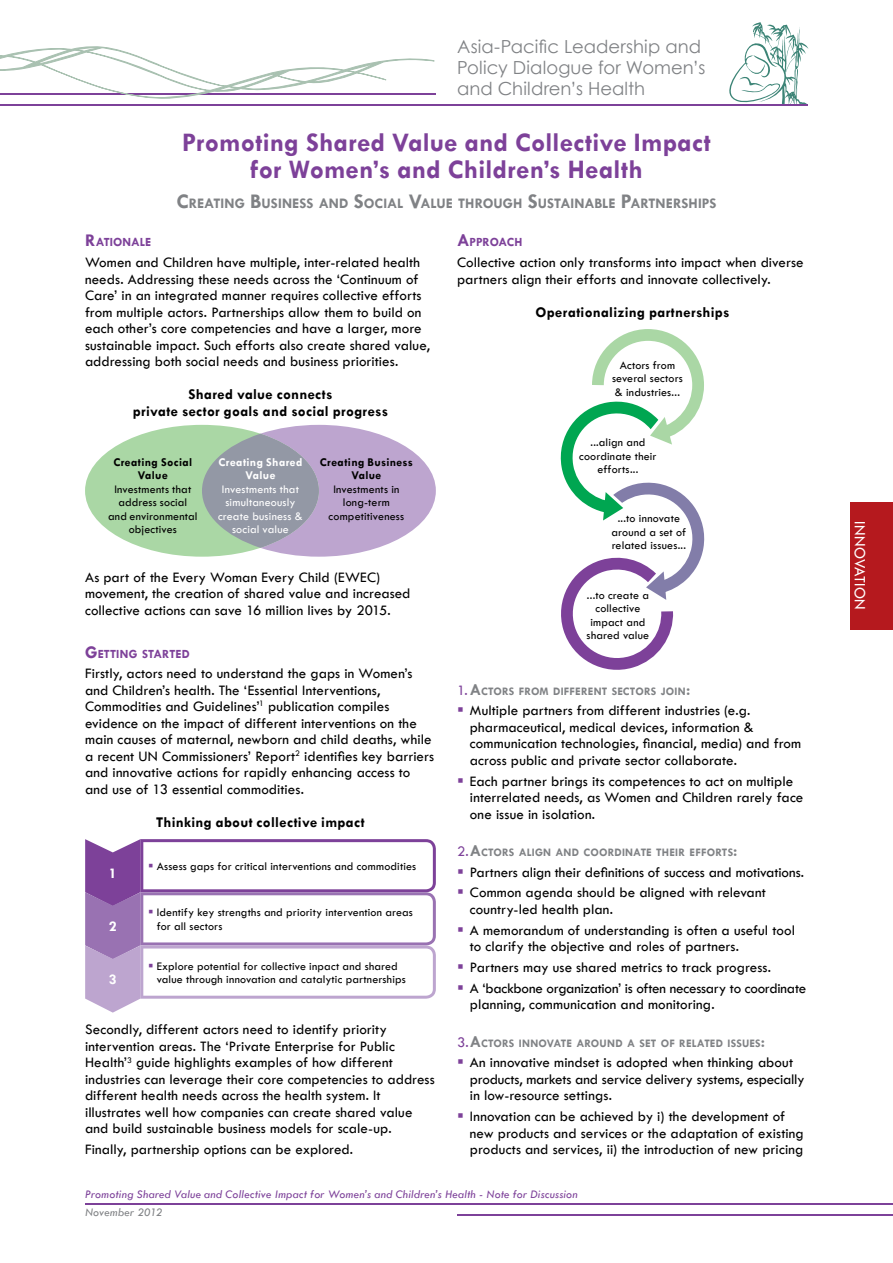
<style>
.page{position:relative;width:893px;height:1263px;background:#fff}
.page>*{position:absolute;margin:0;border:0;box-sizing:border-box;transform-origin:0 0}
.t1{font:700 27px/27px "Tw Cen";letter-spacing:.01em;color:#7d4199;text-align:center}
.t2{font:18px/21px "Century Gothic";letter-spacing:.005em;color:#808285}
.t3{font:16.5px "Tw Cen";letter-spacing:.02em;color:#fff;scale:.95 1}
.t4{font:15px/16.5px "Tw Cen";letter-spacing:.005em;color:#000}
.t5{font:700 15px/16.5px "Tw Cen";letter-spacing:.02em;color:#000;text-align:center}
.t6{font:700 15px "Tw Cen";color:#fff}
.t7{font:700 14.7px "Tw Cen";letter-spacing:-.005em;color:#808285}
.t8{font:700 12.6px "Tw Cen";color:#7d4199}
.t9{font:700 12.6px "Tw Cen";letter-spacing:-.02em;color:#7d4199}
.t10{font:12px/13.5px "Tw Cen";letter-spacing:.01em;color:#000;text-align:center}
.t11{font:italic 12px "Tw Cen";letter-spacing:.015em;color:#7d4199}
.t12{font:12px/13.5px "Tw Cen";letter-spacing:.015em;color:#fff;text-align:center}
.t13{font:700 12px/13.5px "Tw Cen";letter-spacing:.03em;color:#000;text-align:center}
.t14{font:700 12px/13.5px "Tw Cen";letter-spacing:.03em;color:#fff;text-align:center}
.t15{font:italic 12px "Tw Cen";letter-spacing:.015em;color:#808285}
.t16{font:700 11.55px "Tw Cen";letter-spacing:.01em;color:#808285}
.s1{font-size:21px}
.s2{font-size:18px}
.s3{font-weight:400;font-size:15px;color:#7d4199}
.s4{font-size:16.5px}
.s5{color:#7d4199}
</style>
<div class="page">
<svg style="left:729px;top:22px;width:79px;height:82px"></svg>
<hr style="left:85px;top:1203px;width:808px;height:2px;background:#7d4199">
<hr style="left:457px;top:1214px;width:436px;height:1px;background:#7d4199">
<hr style="left:0;top:104px;width:808px;height:2px;background:#7d4199">
<hr style="left:0;top:94px;width:436px;height:1px;background:#7d4199">
<svg style="left:0;top:46px;width:435px;height:53px"></svg>
<div style="left:850px;top:502px;width:43px;height:127px;background:#b5191e"></div>
<svg style="left:85px;top:839px;width:351px;height:173px"></svg>
<div style="left:85px;top:425px;width:234px;height:132px;background:#aad7a5;border-radius:50%"></div>
<svg style="left:260px;top:425px;width:176px;height:132px"></svg>
<div style="left:202px;top:434px;width:117px;height:114px;background:#9398a5;border-radius:50%"></div>
<svg style="left:561px;top:329px;width:143px;height:341px"></svg>
<p class="t2" style="left:457px;top:36px;width:250px">Asia-Pacific Leadership and<br>Policy Dialogue for Women’s and Children’s Health</p>
<h1 class="t1" style="left:182px;top:128px;width:530px">Promoting Shared Value and Collective Impact for Women’s and Children’s Health</h1>
<p class="t7" style="left:176px;top:194px;width:542px"><span class="s1">C</span>REATING <span class="s1">B</span>USINESS AND <span class="s1">S</span>OCIAL <span class="s1">V</span>ALUE THROUGH <span class="s1">S</span>USTAINABLE <span class="s1">P</span>ARTNERSHIPS</p>
<p class="t8" style="left:85px;top:235px;width:68px"><span class="s2">R</span>ATIONALE</p>
<p class="t4" style="left:85px;top:254px;width:346px">Women and Children have multiple, inter-related health needs. Addressing these needs across the ‘Continuum of Care’ in an integrated manner requires collective efforts from multiple actors. Partnerships allow them to build on each other’s core competencies and have a larger, more sustainable impact. Such efforts also create shared value, addressing both social needs and business priorities.</p>
<p class="t5" style="left:133px;top:386px;width:257px">Shared value connects<br>private sector goals and social progress</p>
<p class="t13" style="left:113px;top:455px;width:80px">Creating Social<br>Value</p>
<p class="t10" style="left:108px;top:482px;width:91px">Investments that address social and environmental objectives</p>
<p class="t14" style="left:218px;top:455px;width:86px">Creating Shared<br>Value</p>
<p class="t12" style="left:218px;top:482px;width:86px">Investments that simultaneously create business &amp; social value</p>
<p class="t13" style="left:320px;top:455px;width:95px">Creating Business<br>Value</p>
<p class="t10" style="left:329px;top:482px;width:77px">Investments in long-term competitiveness</p>
<p class="t9" style="left:457px;top:235px;width:67px"><span class="s2">A</span>PPROACH</p>
<p class="t4" style="left:457px;top:254px;width:348px">Collective action only transforms into impact when diverse partners align their efforts and innovate collectively.</p>
<p class="t5" style="left:535px;top:303px;width:195px">Operationalizing partnerships</p>
<p class="t10" style="left:612px;top:358px;width:72px">Actors from several sectors &amp; industries...</p>
<p class="t10" style="left:579px;top:435px;width:79px">...align and coordinate their efforts...</p>
<p class="t10" style="left:612px;top:512px;width:76px">...to innovate around a set of related issues...</p>
<p class="t4" style="left:85px;top:569px;width:327px">As part of the Every Woman Every Child (EWEC) movement, the creation of shared value and increased collective actions can save 16 million lives by 2015.</p>
<p class="t8" style="left:85px;top:646px;width:106px"><span class="s2">G</span>ETTING STARTED</p>
<p class="t4" style="left:85px;top:665px;width:351px">Firstly, actors need to understand the gaps in Women’s and Children’s health. The ‘Essential Interventions, Commodities and Guidelines’<sup>1</sup> publication compiles evidence on the impact of different interventions on the main causes of maternal, newborn and child deaths, while a recent UN Commissioners’ Report<sup>2</sup> identifies key barriers and innovative actions for rapidly enhancing access to and use of 13 essential commodities.</p>
<p class="t5" style="left:156px;top:813px;width:210px">Thinking about collective impact</p>
<p class="t10" style="left:587px;top:588px;width:64px">...to create a collective impact and shared value</p>
<p class="t16" style="left:457px;top:684px;width:235px"><span class="s3">1.</span> <span class="s4">A</span>CTORS FROM DIFFERENT SECTORS JOIN<span class="s4">:</span></p>
<p class="t4" style="left:470px;top:702px;width:333px;text-indent:-13px"><span class="s5">▪</span> Multiple partners from different industries (e.g. pharmaceutical, medical devices, information &amp; communication technologies, financial, media) and from across public and private sector collaborate.</p>
<p class="t4" style="left:470px;top:772px;width:335px;text-indent:-13px"><span class="s5">▪</span> Each partner brings its competences to act on multiple interrelated needs, as Women and Children rarely face one issue in isolation.</p>
<p class="t16" style="left:457px;top:845px;width:282px"><span class="s3">2.</span> <span class="s4">A</span>CTORS ALIGN AND COORDINATE THEIR EFFORTS<span class="s4">:</span></p>
<p class="t4" style="left:457px;top:864px;width:349px"><span class="s5">▪</span> Partners align their definitions of success and motivations.</p>
<p class="t4" style="left:470px;top:884px;width:298px;text-indent:-13px"><span class="s5">▪</span> Common agenda should be aligned with relevant country-led health plan.</p>
<p class="t4" style="left:470px;top:922px;width:327px;text-indent:-13px"><span class="s5">▪</span> A memorandum of understanding is often a useful tool to clarify the objective and roles of partners.</p>
<p class="t4" style="left:457px;top:959px;width:316px"><span class="s5">▪</span> Partners may use shared metrics to track progress.</p>
<p class="t4" style="left:470px;top:980px;width:338px;text-indent:-13px"><span class="s5">▪</span> A ‘backbone organization’ is often necessary to coordinate planning, communication and monitoring.</p>
<p class="t16" style="left:457px;top:1036px;width:310px"><span class="s3">3.</span> <span class="s4">A</span>CTORS INNOVATE AROUND A SET OF RELATED ISSUES<span class="s4">:</span></p>
<p class="t4" style="left:470px;top:1054px;width:336px;text-indent:-13px"><span class="s5">▪</span> An innovative mindset is adopted when thinking about products, markets and service delivery systems, especially in low-resource settings.</p>
<p class="t4" style="left:470px;top:1108px;width:336px;text-indent:-13px"><span class="s5">▪</span> Innovation can be achieved by i) the development of new products and services or the adaptation of existing products and services, ii) the introduction of new pricing</p>
<p class="t10" style="left:148px;top:859px;width:270px"><span class="s5">▪</span> Assess gaps for critical interventions and commodities</p>
<p class="t10" style="left:157px;top:906px;width:258px;text-align:left;text-indent:-9px"><span class="s5">▪</span> Identify key strengths and priority intervention areas for all sectors</p>
<p class="t10" style="left:157px;top:959px;width:251px;text-align:left;text-indent:-9px"><span class="s5">▪</span> Explore potential for collective inpact and shared value through innovation and catalytic partnerships</p>
<p class="t6" style="left:109px;top:864px;width:9px">1</p>
<p class="t6" style="left:109px;top:917px;width:9px">2</p>
<p class="t6" style="left:109px;top:970px;width:9px">3</p>
<p class="t4" style="left:85px;top:1021px;width:351px">Secondly, different actors need to identify priority intervention areas. The ‘Private Enterprise for Public Health’<sup>3</sup> guide highlights examples of how different industries can leverage their core competencies to address different health needs across the health system. It illustrates well how companies can create shared value and build sustainable business models for scale-up.</p>
<p class="t4" style="left:85px;top:1141px;width:270px">Finally, partnership options can be explored.</p>
<p class="t11" style="left:85px;top:1187px;width:494px">Promoting Shared Value and Collective Impact for Women’s and Children’s Health - Note for Discussion</p>
<p class="t15" style="left:85px;top:1204px;width:79px">November 2012</p>
<p class="t3" style="left:870px;top:521px;width:95px;rotate:90deg">INNOVATION</p>
</div>
